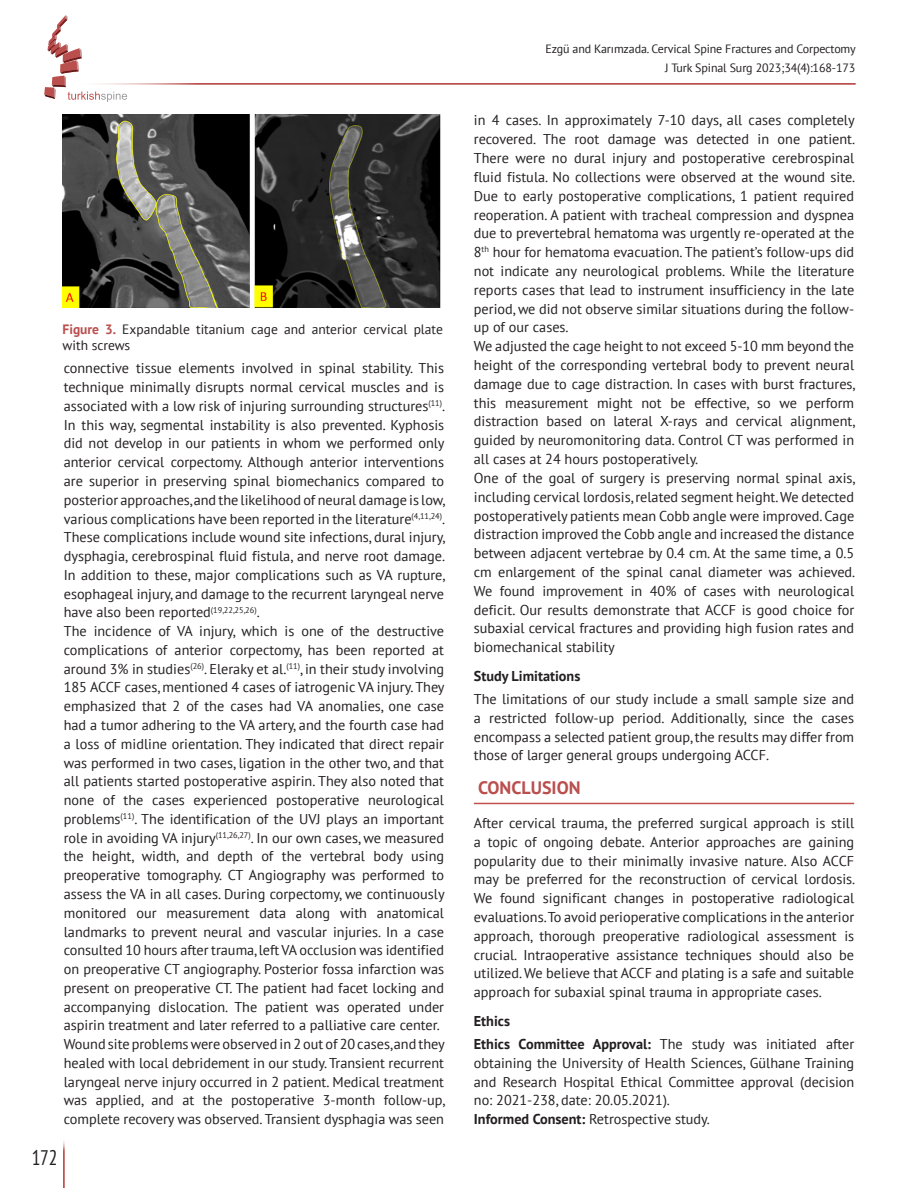
<style>
.page{position:relative;width:918px;height:1188px;background:#fff}
.page>*{position:absolute;margin:0;border:0;box-sizing:border-box;transform-origin:0 0}
.t1{font:condensed 21px "PT Sans";color:#231f20;scale:.92 1}
.ANA_BASLIK{font:700 18px "PT Sans";color:#b9504e}
.YAZI{font:14.25px/18.8px "PT Sans";color:#231f20;text-align:justify}
.ARA_BASLIK{font:700 14.25px "PT Sans";color:#231f20}
.RESİM_ALTI{font:13.5px/16.2px "PT Sans";color:#231f20}
.t2{font:12px/19.8px "PT Sans";letter-spacing:-.01em;color:#231f20;text-align:right}
.s1{font-weight:700;color:#b9504e}
.s2{font-weight:700}
</style>
<div class="page">
<div style="left:69px;top:83px;width:786px;height:2px;background:#b9504e;border:1px solid #b9504e"></div>
<svg style="left:44px;top:15px;width:83px;height:87px"></svg>
<hr style="left:63px;top:1138px;width:1px;height:50px;background:#c0524f">
<hr style="left:474px;top:803px;width:380px;height:1px;background:#c0524f">
<img style="left:63px;top:115px;width:378px;height:193px">
<p class="RESİM_ALTI" style="left:63px;top:321px;width:382px"><span class="s1">Figure 3.</span> Expandable titanium cage and anterior cervical plate with screws</p>
<p class="YAZI" style="left:64px;top:359px;width:383px">connective tissue elements involved in spinal stability. This technique minimally disrupts normal cervical muscles and is associated with a low risk of injuring surrounding structures<sup>(11)</sup>.<br>In this way, segmental instability is also prevented. Kyphosis did not develop in our patients in whom we performed only anterior cervical corpectomy. Although anterior interventions are superior in preserving spinal biomechanics compared to posterior approaches, and the likelihood of neural damage is low, various complications have been reported in the literature<sup>(4,11,24)</sup>.<br>These complications include wound site infections, dural injury, dysphagia, cerebrospinal fluid fistula, and nerve root damage.<br>In addition to these, major complications such as VA rupture, esophageal injury, and damage to the recurrent laryngeal nerve have also been reported<sup>(19,22,25,26)</sup>.</p>
<p class="YAZI" style="left:64px;top:621px;width:382px">The incidence of VA injury, which is one of the destructive complications of anterior corpectomy, has been reported at around 3% in studies<sup>(26)</sup>. Eleraky et al.<sup>(11)</sup>, in their study involving 185 ACCF cases, mentioned 4 cases of iatrogenic VA injury. They emphasized that 2 of the cases had VA anomalies, one case had a tumor adhering to the VA artery, and the fourth case had a loss of midline orientation. They indicated that direct repair was performed in two cases, ligation in the other two, and that all patients started postoperative aspirin. They also noted that none of the cases experienced postoperative neurological problems<sup>(11)</sup>. The identification of the UVJ plays an important role in avoiding VA injury<sup>(11,26,27)</sup>. In our own cases, we measured the height, width, and depth of the vertebral body using preoperative tomography. CT Angiography was performed to assess the VA in all cases. During corpectomy, we continuously monitored our measurement data along with anatomical landmarks to prevent neural and vascular injuries. In a case consulted 10 hours after trauma, left VA occlusion was identified on preoperative CT angiography. Posterior fossa infarction was present on preoperative CT. The patient had facet locking and accompanying dislocation. The patient was operated under aspirin treatment and later referred to a palliative care center.</p>
<p class="YAZI" style="left:64px;top:1034px;width:383px">Wound site problems were observed in 2 out of 20 cases, and they healed with local debridement in our study. Transient recurrent laryngeal nerve injury occurred in 2 patient. Medical treatment was applied, and at the postoperative 3-month follow-up, complete recovery was observed. Transient dysphagia was seen</p>
<h1 class="t1" style="left:32px;top:1144px;width:29px">172</h1>
<p class="t2" style="left:545px;top:38px;width:312px">Ezgü and Karımzada. Cervical Spine Fractures and Corpectomy<br>J Turk Spinal Surg 2023;34(4):168-173</p>
<p class="YAZI" style="left:474px;top:111px;width:383px">in 4 cases. In approximately 7-10 days, all cases completely recovered. The root damage was detected in one patient.<br>There were no dural injury and postoperative cerebrospinal fluid fistula. No collections were observed at the wound site.<br>Due to early postoperative complications, 1 patient required reoperation. A patient with tracheal compression and dyspnea due to prevertebral hematoma was urgently re-operated at the 8<sup>th</sup> hour for hematoma evacuation. The patient’s follow-ups did not indicate any neurological problems. While the literature reports cases that lead to instrument insufficiency in the late period, we did not observe similar situations during the follow&shy;up of our cases.</p>
<p class="YAZI" style="left:474px;top:337px;width:383px">We adjusted the cage height to not exceed 5-10 mm beyond the height of the corresponding vertebral body to prevent neural damage due to cage distraction. In cases with burst fractures, this measurement might not be effective, so we perform distraction based on lateral X-rays and cervical alignment, guided by neuromonitoring data. Control CT was performed in all cases at 24 hours postoperatively.</p>
<p class="YAZI" style="left:474px;top:468px;width:383px">One of the goal of surgery is preserving normal spinal axis, including cervical lordosis, related segment height. We detected postoperatively patients mean Cobb angle were improved. Cage distraction improved the Cobb angle and increased the distance between adjacent vertebrae by 0.4 cm. At the same time, a 0.5 cm enlargement of the spinal canal diameter was achieved.<br>We found improvement in 40% of cases with neurological deficit. Our results demonstrate that ACCF is good choice for subaxial cervical fractures and providing high fusion rates and biomechanical stability</p>
<p class="ARA_BASLIK" style="left:474px;top:666px;width:108px">Study Limitations</p>
<p class="YAZI" style="left:474px;top:689px;width:382px">The limitations of our study include a small sample size and a restricted follow-up period. Additionally, since the cases encompass a selected patient group, the results may differ from those of larger general groups undergoing ACCF.</p>
<p class="ANA_BASLIK" style="left:478px;top:776px;width:104px">CONCLUSION</p>
<p class="YAZI" style="left:474px;top:813px;width:383px">After cervical trauma, the preferred surgical approach is still a topic of ongoing debate. Anterior approaches are gaining popularity due to their minimally invasive nature. Also ACCF may be preferred for the reconstruction of cervical lordosis.<br>We found significant changes in postoperative radiological evaluations. To avoid perioperative complications in the anterior approach, thorough preoperative radiological assessment is crucial. Intraoperative assistance techniques should also be utilized. We believe that ACCF and plating is a safe and suitable approach for subaxial spinal trauma in appropriate cases.</p>
<p class="ARA_BASLIK" style="left:474px;top:1011px;width:38px">Ethics</p>
<p class="YAZI" style="left:474px;top:1034px;width:382px"><span class="s2">Ethics Committee Approval:</span> The study was initiated after obtaining the University of Health Sciences, Gülhane Training and Research Hospital Ethical Committee approval (decision no: 2021-238, date: 20.05.2021).</p>
<p class="YAZI" style="left:474px;top:1110px;width:238px"><span class="s2">Informed Consent:</span> Retrospective study.</p>
</div>
